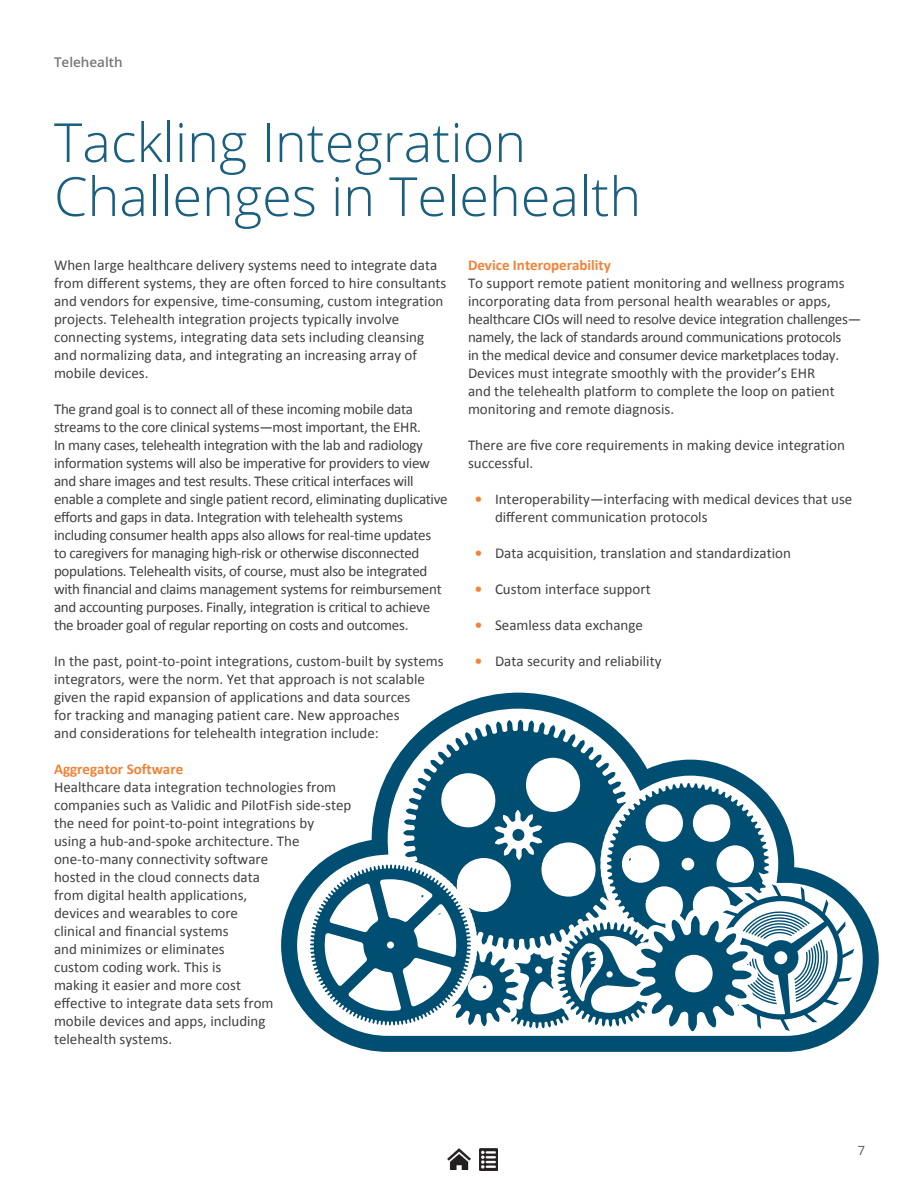
<style>
.page{position:relative;width:918px;height:1188px;background:#fff}
.page>*{position:absolute;margin:0;border:0;box-sizing:border-box;transform-origin:0 0}
.t1{font:300 54px/54px "Open Sans";color:#1a5f7f}
.t2{font:15px/18px "Calibri";color:#414042}
.t3{font:15px/18px "Calibri";letter-spacing:-.02em;color:#414042}
.t4{font:700 15px "Calibri";color:#f18337}
.t5{font:600 13.5px "Open Sans";color:#77777a}
.t6{font:12.75px "Open Sans";color:#55565a}
.s1{font-weight:700;color:#f18337}
</style>
<div class="page">
<svg style="left:281px;top:693px;width:598px;height:359px"></svg>
<img style="left:447px;top:1148px;width:24px;height:22px">
<img style="left:480px;top:1148px;width:17px;height:22px">
<p class="t5" style="left:54px;top:53px;width:70px">Telehealth</p>
<h1 class="t1" style="left:54px;top:114px;width:589px">Tackling Integration<br>Challenges in Telehealth</h1>
<p class="t2" style="left:54px;top:255px;width:394px">When large healthcare delivery systems need to integrate data from different systems, they are often forced to hire consultants and vendors for expensive, time-consuming, custom integration projects. Telehealth integration projects typically involve connecting systems, integrating data sets including cleansing and normalizing data, and integrating an increasing array of mobile devices.</p>
<p class="t3" style="left:54px;top:399px;width:395px">The grand goal is to connect all of these incoming mobile data streams to the core clinical systems—most important, the EHR.<br>In many cases, telehealth integration with the lab and radiology information systems will also be imperative for providers to view and share images and test results. These critical interfaces will enable a complete and single patient record, eliminating duplicative efforts and gaps in data. Integration with telehealth systems including consumer health apps also allows for real-time updates<br>to caregivers for managing high-risk or otherwise disconnected populations. Telehealth visits, of course, must also be integrated with financial and claims management systems for reimbursement and accounting purposes. Finally, integration is critical to achieve the broader goal of regular reporting on costs and outcomes.</p>
<p class="t2" style="left:54px;top:651px;width:391px">In the past, point-to-point integrations, custom-built by systems integrators, were the norm. Yet that approach is not scalable given the rapid expansion of applications and data sources<br>for tracking and managing patient care. New approaches<br>and considerations for telehealth integration include:</p>
<p class="t4" style="left:54px;top:760px;width:131px">Aggregator Software</p>
<p class="t2" style="left:54px;top:777px;width:299px">Healthcare data integration technologies from companies such as Validic and PilotFish side-step the need for point-to-point integrations by<br>using a hub-and-spoke architecture. The one-to-many connectivity software<br>hosted in the cloud connects data<br>from digital health applications,<br>devices and wearables to core<br>clinical and financial systems<br>and minimizes or eliminates<br>custom coding work. This is<br>making it easier and more cost<br>effective to integrate data sets from<br>mobile devices and apps, including<br>telehealth systems.</p>
<p class="t4" style="left:468px;top:256px;width:144px">Device Interoperability</p>
<p class="t2" style="left:468px;top:273px;width:395px">To support remote patient monitoring and wellness programs incorporating data from personal health wearables or apps, healthcare CIOs will need to resolve device integration challenges— namely, the lack of standards around communications protocols<br>in the medical device and consumer device marketplaces today.<br>Devices must integrate smoothly with the provider’s EHR<br>and the telehealth platform to complete the loop on patient monitoring and remote diagnosis.</p>
<p class="t2" style="left:468px;top:435px;width:378px">There are five core requirements in making device integration successful.</p>
<p class="t2" style="left:495px;top:489px;width:359px;text-indent:-20px"><span class="s1">•</span> Interoperability—interfacing with medical devices that use different communication protocols</p>
<p class="t2" style="left:475px;top:543px;width:318px"><span class="s1">•</span> Data acquisition, translation and standardization</p>
<p class="t2" style="left:475px;top:579px;width:177px"><span class="s1">•</span> Custom interface support</p>
<p class="t2" style="left:475px;top:615px;width:170px"><span class="s1">•</span> Seamless data exchange</p>
<p class="t2" style="left:475px;top:651px;width:188px"><span class="s1">•</span> Data security and reliability</p>
<p class="t6" style="left:858px;top:1141px;width:9px">7</p>
</div>
